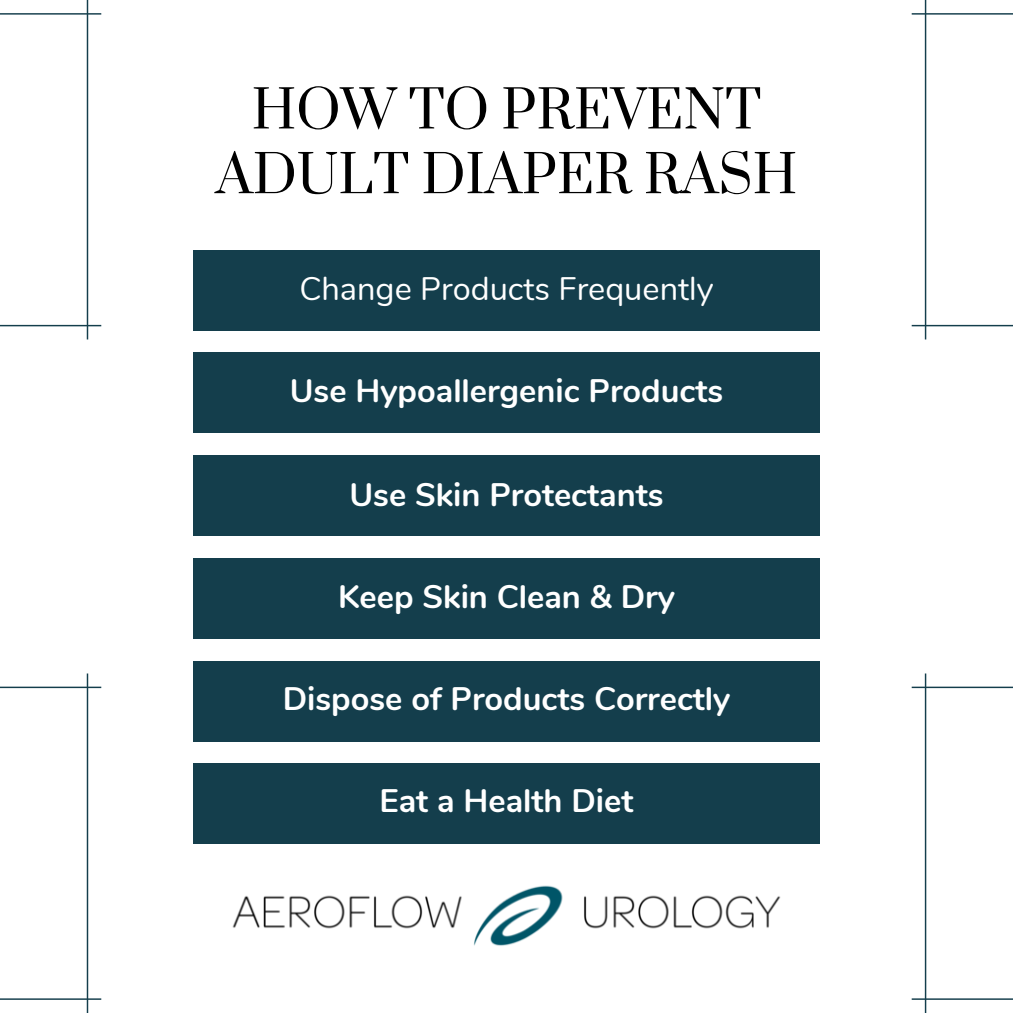
<style>
.page{position:relative;width:1013px;height:1013px;background:#fff}
.page>*{position:absolute;margin:0;border:0;box-sizing:border-box;transform-origin:0 0}
.t1{font:51.5px/64.8px "Prata";color:#000;text-align:center}
.t2{font:700 32.5px "Nunito";color:#fff}
.t3{font:32.5px "Nunito";color:#fff}
</style>
<div class="page">
<div style="left:193px;top:250px;width:626px;height:80px;background:#143e4c"></div>
<div style="left:193px;top:353px;width:626px;height:80px;background:#143e4c"></div>
<div style="left:193px;top:455px;width:626px;height:80px;background:#143e4c"></div>
<div style="left:193px;top:558px;width:626px;height:80px;background:#143e4c"></div>
<div style="left:193px;top:661px;width:626px;height:80px;background:#143e4c"></div>
<div style="left:193px;top:764px;width:626px;height:80px;background:#143e4c"></div>
<img style="left:232px;top:885px;width:549px;height:61px">
<p class="t1" style="left:216px;top:80px;width:583px">HOW TO PREVENT<br>ADULT DIAPER RASH</p>
<p class="t3" style="left:299px;top:267px;width:415px">Change Products Frequently</p>
<p class="t2" style="left:290px;top:369px;width:435px">Use Hypoallergenic Products</p>
<p class="t2" style="left:349px;top:473px;width:316px">Use Skin Protectants</p>
<p class="t2" style="left:338px;top:575px;width:338px">Keep Skin Clean &amp; Dry</p>
<p class="t2" style="left:283px;top:677px;width:449px">Dispose of Products Correctly</p>
<p class="t2" style="left:379px;top:779px;width:255px">Eat a Health Diet</p>
</div>
